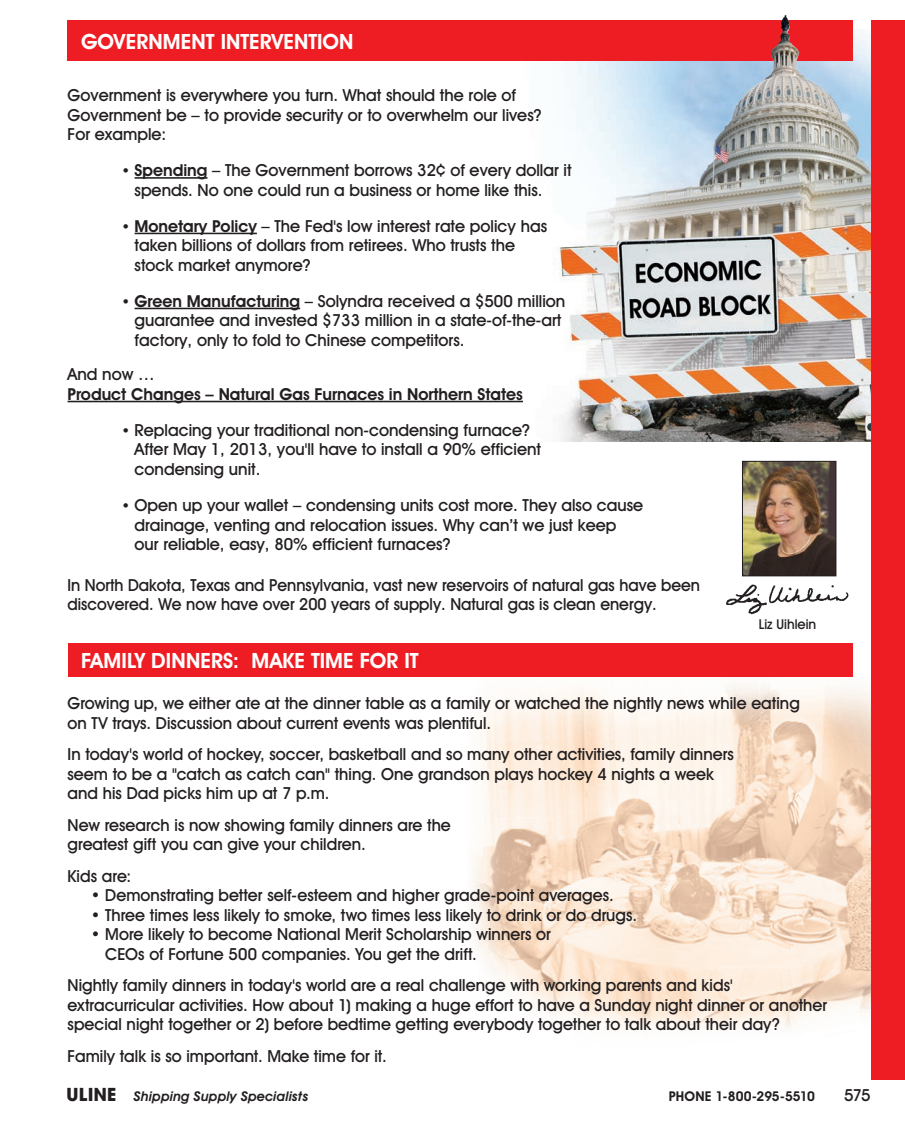
<style>
.page{position:relative;width:905px;height:1121px;background:#fff}
.page>*{position:absolute;margin:0;border:0;box-sizing:border-box;transform-origin:0 0}
.Subhead{font:700 21px "Uline Two Knine";letter-spacing:.005em;color:#fff}
.Body_Copy{font:16.5px/19.5px "Uline Two Knine";color:#231f20}
.t1{font:700 16.5px "Uline Two Knine";color:#231f20}
.Page_Footer_Right{font:16.5px "Uline Two Knine";color:#231f20}
.Page_Footer_Right-2{font:italic 13.5px "Uline Two Knine";letter-spacing:.005em;color:#231f20}
.Page_Footer_Right-3{font:700 13.5px "Uline Two Knine";letter-spacing:.005em;color:#231f20}
.t2{font:13.5px "Uline Two Knine";color:#231f20}
.s1{font-size:15px}
.s2{font-weight:700}
.s3{font-style:normal;font-size:18.3px}
</style>
<div class="page">
<img style="left:726px;top:565px;width:123px;height:50px">
<img style="left:391px;top:30px;width:481px;height:412px">
<img style="left:744px;top:463px;width:90px;height:111px">
<div style="left:742px;top:461px;width:94px;height:115px;border:1px solid #231f20"></div>
<div style="left:68px;top:20px;width:784px;height:40px;background:#ee1d23"></div>
<img style="left:736px;top:15px;width:96px;height:93px">
<img style="left:334px;top:665px;width:538px;height:382px">
<div style="left:68px;top:643px;width:784px;height:33px;background:#ee1d23"></div>
<div style="left:872px;top:20px;width:32px;height:1059px;background:#ee1d23"></div>
<hr style="left:135px;top:177px;width:72px;height:2px;background:#231f20">
<hr style="left:135px;top:233px;width:122px;height:1px;background:#231f20">
<hr style="left:135px;top:308px;width:165px;height:1px;background:#231f20">
<hr style="left:68px;top:401px;width:455px;height:1px;background:#231f20">
<p class="Subhead" style="left:81px;top:29px;width:274px">GOVERNMENT INTERVENTION</p>
<p class="Body_Copy" style="left:68px;top:85px;width:476px">Government is everywhere you turn. What should the role of<br>Government be – to provide security or to overwhelm our lives?<br>For example:</p>
<p class="Body_Copy" style="left:135px;top:160px;width:438px;text-indent:-13px"><span class="s1">•</span> <span class="s2">Spending</span> – The Government borrows 32¢ of every dollar it spends. No one could run a business or home like this.</p>
<p class="Body_Copy" style="left:135px;top:216px;width:414px;text-indent:-13px"><span class="s1">•</span> <span class="s2">Monetary Policy</span> – The Fed's low interest rate policy has taken billions of dollars from retirees. Who trusts the stock market anymore?</p>
<p class="Body_Copy" style="left:135px;top:291px;width:432px;text-indent:-13px"><span class="s1">•</span> <span class="s2">Green Manufacturing</span> – Solyndra received a $500 million guarantee and invested $733 million in a state-of-the-art factory, only to fold to Chinese competitors.</p>
<p class="Body_Copy" style="left:68px;top:364px;width:89px">And now …</p>
<p class="t1" style="left:68px;top:384px;width:457px">Product Changes – Natural Gas Furnaces in Northern States</p>
<p class="Body_Copy" style="left:135px;top:420px;width:408px;text-indent:-13px"><span class="s1">•</span> Replacing your traditional non-condensing furnace?<br>After May 1, 2013, you'll have to install a 90% efficient condensing unit.</p>
<p class="Body_Copy" style="left:135px;top:495px;width:510px;text-indent:-13px"><span class="s1">•</span> Open up your wallet – condensing units cost more. They also cause drainage, venting and relocation issues. Why can’t we just keep our reliable, easy, 80% efficient furnaces?</p>
<p class="Body_Copy" style="left:68px;top:574px;width:634px">In North Dakota, Texas and Pennsylvania, vast new reservoirs of natural gas have been discovered. We now have over 200 years of supply. Natural gas is clean energy.</p>
<p class="Subhead" style="left:81px;top:647px;width:339px">FAMILY DINNERS: MAKE TIME FOR IT</p>
<p class="t2" style="left:758px;top:615px;width:59px">Liz Uihlein</p>
<p class="Body_Copy" style="left:68px;top:693px;width:733px">Growing up, we either ate at the dinner table as a family or watched the nightly news while eating on TV trays. Discussion about current events was plentiful.</p>
<p class="Body_Copy" style="left:68px;top:744px;width:667px">In today's world of hockey, soccer, basketball and so many other activities, family dinners seem to be a "catch as catch can" thing. One grandson plays hockey 4 nights a week and his Dad picks him up at 7 p.m.</p>
<p class="Body_Copy" style="left:68px;top:815px;width:385px">New research is now showing family dinners are the greatest gift you can give your children.</p>
<p class="Body_Copy" style="left:68px;top:866px;width:65px">Kids are:</p>
<p class="Body_Copy" style="left:91px;top:885px;width:524px">• Demonstrating better self-esteem and higher grade-point averages.</p>
<p class="Body_Copy" style="left:91px;top:905px;width:547px">• Three times less likely to smoke, two times less likely to drink or do drugs.</p>
<p class="Body_Copy" style="left:105px;top:924px;width:447px;text-indent:-14px">• More likely to become National Merit Scholarship winners or<br>CEOs of Fortune 500 companies. You get the drift.</p>
<p class="Body_Copy" style="left:67px;top:975px;width:761px">Nightly family dinners in today's world are a real challenge with working parents and kids' extracurricular activities. How about 1) making a huge effort to have a Sunday night dinner or another special night together or 2) before bedtime getting everybody together to talk about their day?</p>
<p class="Body_Copy" style="left:67px;top:1046px;width:321px">Family talk is so important. Make time for it.</p>
<p class="Page_Footer_Right-2" style="left:68px;top:1088px;width:242px"><span class="s3">∏</span> Shipping Supply Specialists</p>
<p class="Page_Footer_Right-3" style="left:669px;top:1088px;width:147px">PHONE 1-800-295-5510</p>
<p class="Page_Footer_Right" style="left:844px;top:1085px;width:28px">575</p>
</div>
